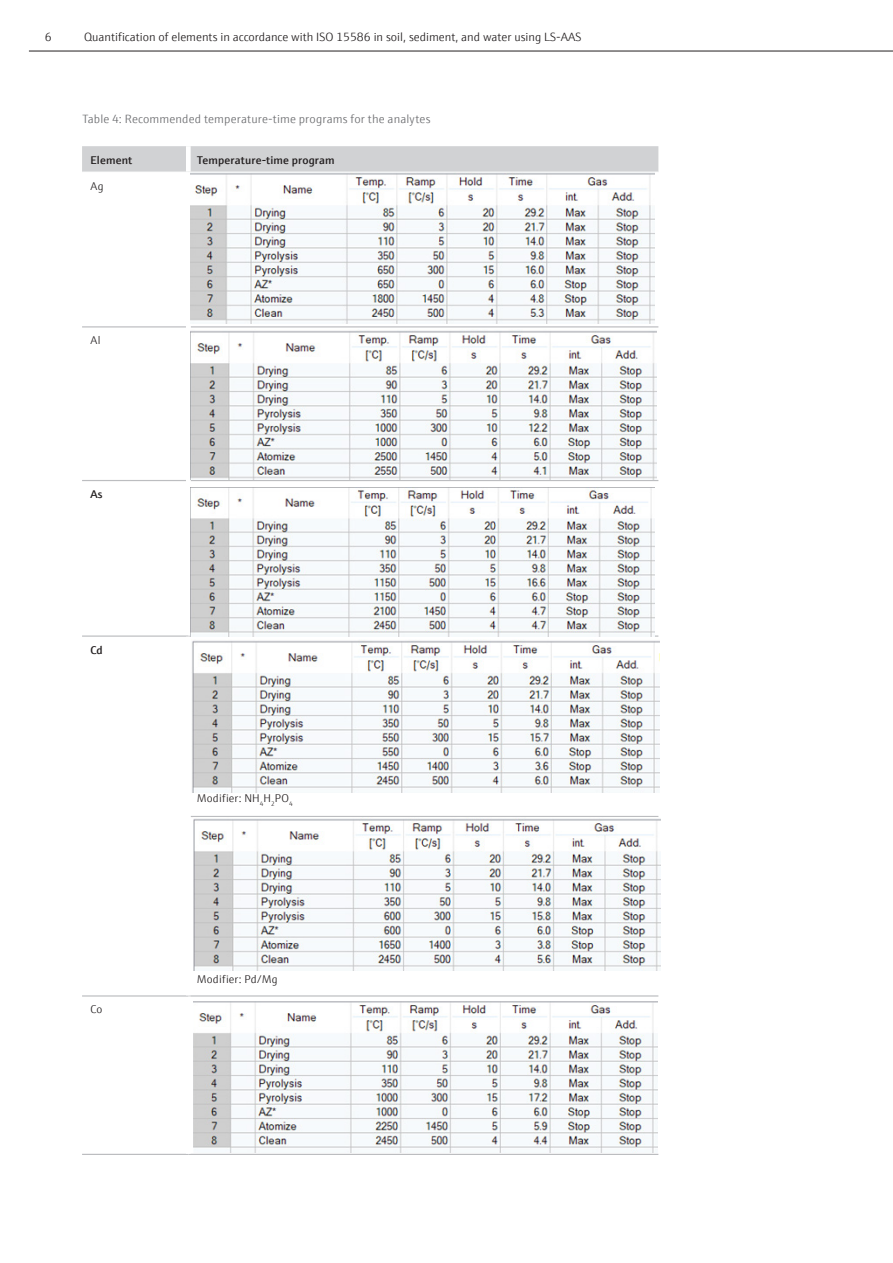
<style>
.page{position:relative;width:893px;height:1263px;background:#fff}
.page>*{position:absolute;margin:0;border:0;box-sizing:border-box;transform-origin:0 0}
.t1{font:300 12px "E+H Sans";color:#231f20}
.Legende_8_pt_grau{font:300 12px "E+H Sans";letter-spacing:.01em;color:#6c6d70}
.Tabelle_Fliesstext_7_5pt_schwarz{font:300 11.25px "E+H Sans";letter-spacing:.015em;color:#231f20}
.Tabelle_Subheadline_7_5pt_Demi_schwarz{font:600 11.25px "E+H Sans";letter-spacing:.015em;color:#231f20}
.Tabelle_Fliesstext_7_5pt_schwarz-2{font:600 11.25px "E+H Sans";color:#231f20}
</style>
<div class="page">
<hr style="left:29px;top:51px;width:864px;height:1px;background:#231f20">
<div style="left:82px;top:146px;width:576px;height:26px;background:#d1d2d4"></div>
<hr style="left:82px;top:326px;width:104px;height:1px;background:#bcbdc0">
<hr style="left:82px;top:480px;width:104px;height:1px;background:#bcbdc0">
<hr style="left:82px;top:1154px;width:106px;height:1px;background:#bcbdc0">
<hr style="left:191px;top:326px;width:467px;height:1px;background:#bcbdc0">
<hr style="left:191px;top:480px;width:467px;height:1px;background:#bcbdc0">
<hr style="left:188px;top:635px;width:470px;height:2px;background:#bcbdc0">
<hr style="left:191px;top:816px;width:467px;height:1px;background:#bcbdc0">
<hr style="left:188px;top:995px;width:470px;height:1px;background:#bcbdc0">
<hr style="left:188px;top:1154px;width:470px;height:1px;background:#bcbdc0">
<div style="left:186px;top:146px;width:5px;height:26px;background:#fff"></div>
<hr style="left:82px;top:635px;width:106px;height:2px;background:#bcbdc0">
<hr style="left:82px;top:995px;width:106px;height:1px;background:#bcbdc0">
<img style="left:191px;top:173px;width:463px;height:151px">
<img style="left:191px;top:330px;width:465px;height:150px">
<img style="left:191px;top:487px;width:463px;height:149px">
<img style="left:192px;top:640px;width:467px;height:152px">
<img style="left:193px;top:818px;width:467px;height:153px">
<img style="left:193px;top:1001px;width:464px;height:151px">
<p class="t1" style="left:45px;top:29px;width:8px">6</p>
<p class="t1" style="left:84px;top:29px;width:499px">Quantification of elements in accordance with ISO 15586 in soil, sediment, and water using LS-AAS</p>
<p class="Legende_8_pt_grau" style="left:82px;top:110px;width:350px">Table 4: Recommended temperature-time programs for the analytes</p>
<p class="Tabelle_Subheadline_7_5pt_Demi_schwarz" style="left:91px;top:151px;width:43px">Element</p>
<p class="Tabelle_Subheadline_7_5pt_Demi_schwarz" style="left:197px;top:151px;width:139px">Temperature-time program</p>
<p class="Tabelle_Fliesstext_7_5pt_schwarz" style="left:91px;top:178px;width:14px">Ag</p>
<p class="Tabelle_Fliesstext_7_5pt_schwarz" style="left:91px;top:332px;width:11px">Al</p>
<p class="Tabelle_Fliesstext_7_5pt_schwarz-2" style="left:91px;top:485px;width:13px">As</p>
<p class="Tabelle_Fliesstext_7_5pt_schwarz-2" style="left:91px;top:641px;width:14px">Cd</p>
<p class="Tabelle_Fliesstext_7_5pt_schwarz" style="left:91px;top:1001px;width:13px">Co</p>
<p class="Tabelle_Fliesstext_7_5pt_schwarz" style="left:197px;top:790px;width:98px">Modifier: NH<sub>4</sub>H<sub>2</sub>PO<sub>4</sub></p>
<p class="Tabelle_Fliesstext_7_5pt_schwarz" style="left:197px;top:970px;width:82px">Modifier: Pd/Mg</p>
</div>
